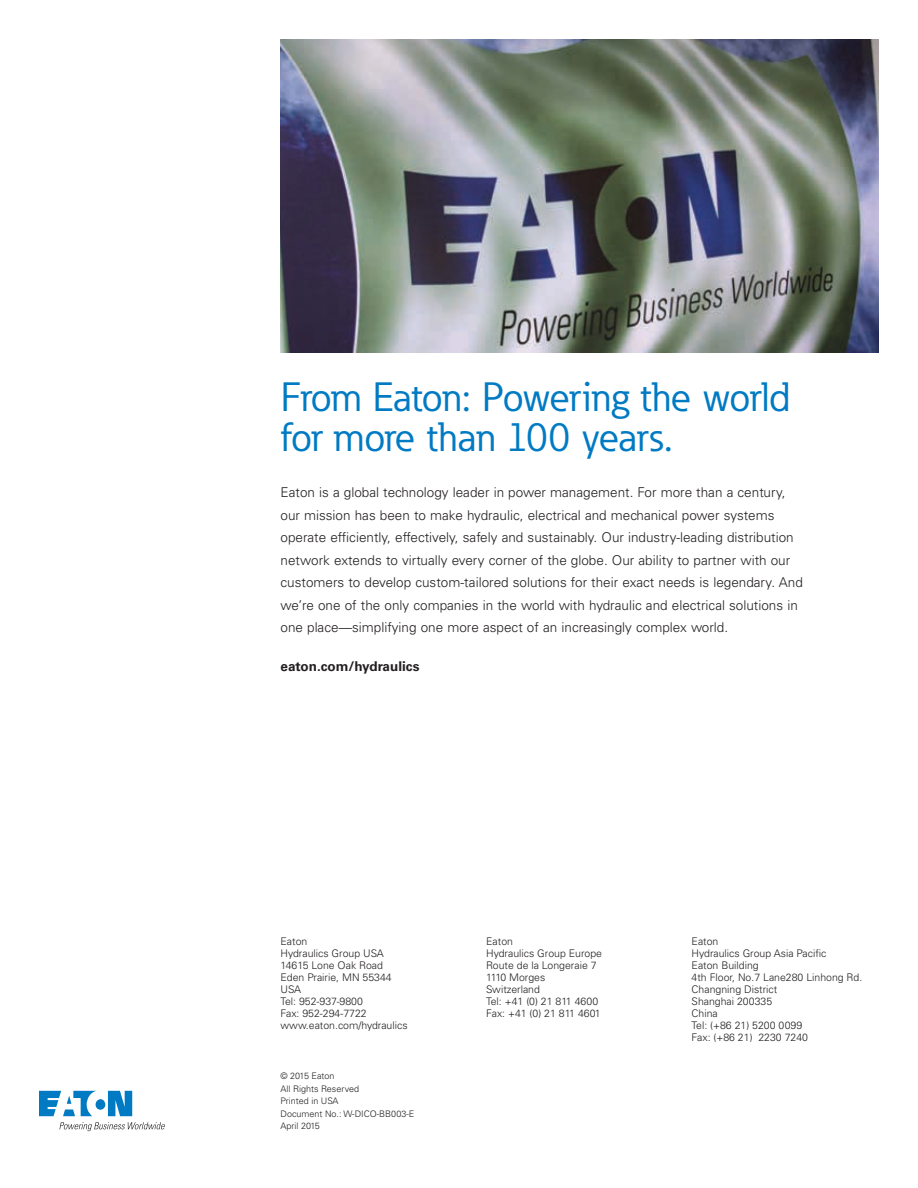
<style>
.page{position:relative;width:918px;height:1188px;background:#fff}
.page>*{position:absolute;margin:0;border:0;box-sizing:border-box;transform-origin:0 0}
.t1{font:40.5px/40.5px "Eaton";letter-spacing:-.005em;color:#007ac3}
.t2{font:300 13.5px/22.5px "Univers LT Std";color:#231f20}
.t3{font:700 13.5px "Univers LT Std";color:#231f20}
.t4{font:300 10.5px/12px "Univers LT Std";color:#231f20}
.t5{font:300 9px/12.6px "Univers LT Std";color:#231f20}
</style>
<div class="page">
<svg style="left:39px;top:1091px;width:93px;height:25px"></svg>
<svg style="left:59px;top:1122px;width:106px;height:9px"></svg>
<img style="left:280px;top:39px;width:599px;height:313px">
<h1 class="t1" style="left:281px;top:377px;width:511px">From Eaton: Powering the world for more than 100 years.</h1>
<p class="t2" style="left:281px;top:481px;width:524px">Eaton is a global technology leader in power management. For more than a century, our mission has been to make hydraulic, electrical and mechanical power systems operate efficiently, effectively, safely and sustainably. Our industry-leading distribution network extends to virtually every corner of the globe. Our ability to partner with our customers to develop custom-tailored solutions for their exact needs is legendary. And we’re one of the only companies in the world with hydraulic and electrical solutions in one place—simplifying one more aspect of an increasingly complex world.</p>
<p class="t3" style="left:281px;top:659px;width:140px">eaton.com/hydraulics</p>
<p class="t4" style="left:281px;top:936px;width:129px">Eaton<br>Hydraulics Group USA<br>14615 Lone Oak Road<br>Eden Prairie, MN 55344<br>USA<br>Tel: 952-937-9800<br>Fax: 952-294-7722 www.eaton.com/hydraulics</p>
<p class="t4" style="left:486px;top:936px;width:117px">Eaton<br>Hydraulics Group Europe<br>Route de la Longeraie 7<br>1110 Morges<br>Switzerland<br>Tel: +41 (0) 21 811 4600<br>Fax: +41 (0) 21 811 4601</p>
<p class="t4" style="left:692px;top:936px;width:172px">Eaton<br>Hydraulics Group Asia Pacific<br>Eaton Building<br>4th Floor, No.7 Lane280 Linhong Rd.<br>Changning District<br>Shanghai 200335<br>China<br>Tel: (+86 21) 5200 0099<br>Fax: (+86 21) 2230 7240</p>
<p class="t5" style="left:281px;top:1070px;width:135px">© 2015 Eaton<br>All Rights Reserved<br>Printed in USA<br>Document No.: W-DICO-BB003-E<br>April 2015</p>
</div>
